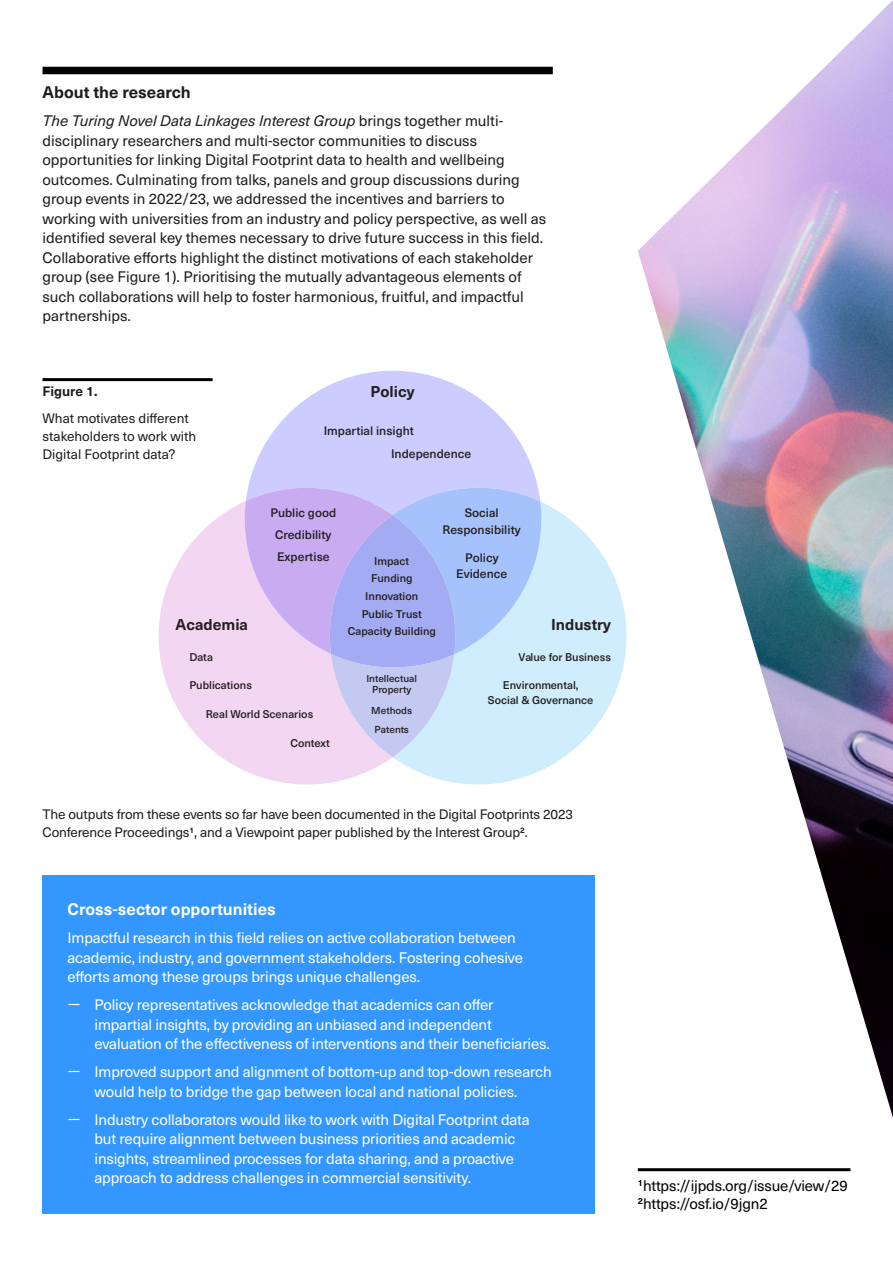
<style>
.page{position:relative;width:893px;height:1263px;background:#fff}
.page>*{position:absolute;margin:0;border:0;box-sizing:border-box;transform-origin:0 0}
.Body_10_14_Poppins{font:700 16.5px "Neue Haas Unica W1 G";color:#fff}
.Body_10_14_Poppins-2{font:700 16.5px "Neue Haas Unica W1 G";color:#1b1c1e}
.t1{font:700 15.45px "Neue Haas Unica W1 G";color:#241f21}
.Body_10_14_Poppins-3{font:15px/19.5px "Neue Haas Unica W1 G";letter-spacing:-.01em;color:#fff}
.Body_10_14_Poppins-4{font:15px/19.5px "Neue Haas Unica W1 G";color:#1b1c1e}
.t2{font:15px "Neue Haas Unica W1 G";letter-spacing:-.01em;color:#000}
.Body_10_14_Poppins-5{font:13.5px/18px "Neue Haas Unica W1 G";letter-spacing:-.01em;color:#1b1c1e}
.Body_10_14_Poppins-6{font:700 13.5px "Neue Haas Unica W1 G";color:#1b1c1e}
.t3{font:500 12.15px/22px "Neue Haas Unica W1 G";color:#241f21;text-align:center}
.t4{font:500 10.95px/17.7px "Neue Haas Unica W1 G";color:#241f21;text-align:center}
.t5{font:500 9.9px/10.9px "Neue Haas Unica W1 G";color:#241f21;text-align:center}
.s1{font-style:italic}
.s2{font-family:"Poppins"}
</style>
<div class="page">
<div style="left:43px;top:875px;width:552px;height:338px;background:#3397ff"></div>
<div style="left:43px;top:67px;width:510px;height:7px;background:#000"></div>
<img style="left:638px;top:0;width:255px;height:1118px">
<hr style="left:638px;top:1168px;width:212px;height:3px;background:#000">
<hr style="left:43px;top:378px;width:170px;height:3px;background:#000">
<svg style="left:159px;top:501px;width:234px;height:283px;fill:#f2d6f2"></svg>
<svg style="left:393px;top:502px;width:233px;height:282px;fill:#cfedfc"></svg>
<svg style="left:245px;top:371px;width:296px;height:386px;background:#caccf8"></svg>
<p class="Body_10_14_Poppins-2" style="left:43px;top:80px;width:150px">About the research</p>
<p class="Body_10_14_Poppins-4" style="left:43px;top:111px;width:505px"><span class="s1">The Turing Novel Data Linkages Interest Group</span> brings together multi&shy;disciplinary researchers and multi-sector communities to discuss opportunities for linking Digital Footprint data to health and wellbeing outcomes. Culminating from talks, panels and group discussions during group events in 2022/23, we addressed the incentives and barriers to working with universities from an industry and policy perspective, as well as identified several key themes necessary to drive future success in this field.<br>Collaborative efforts highlight the distinct motivations of each stakeholder group (see Figure 1). Prioritising the mutually advantageous elements of such collaborations will help to foster harmonious, fruitful, and impactful partnerships.</p>
<p class="Body_10_14_Poppins-6" style="left:43px;top:381px;width:57px">Figure 1.</p>
<p class="Body_10_14_Poppins-5" style="left:43px;top:408px;width:155px">What motivates different stakeholders to work with<br>Digital Footprint data?</p>
<p class="t1" style="left:371px;top:380px;width:45px">Policy</p>
<p class="t3" style="left:391px;top:418px;width:82px;line-height:23.2px;text-align:left;text-indent:-67px">Impartial insight<br>Independence</p>
<p class="t3" style="left:270px;top:501px;width:67px">Public good<br>Credibility<br>Expertise</p>
<p class="t3" style="left:443px;top:504px;width:80px;line-height:16.5px">Social<br>Responsibility</p>
<p class="t3" style="left:456px;top:548px;width:53px;line-height:16.5px">Policy<br>Evidence</p>
<p class="t4" style="left:348px;top:551px;width:90px">Impact<br>Funding<br>Innovation<br>Public Trust<br>Capacity Building</p>
<p class="t1" style="left:176px;top:612px;width:74px">Academia</p>
<p class="t1" style="left:551px;top:612px;width:61px">Industry</p>
<p class="t4" style="left:189px;top:647px;width:25px">Data</p>
<p class="t4" style="left:189px;top:676px;width:64px">Publications</p>
<p class="t4" style="left:206px;top:705px;width:109px">Real World Scenarios</p>
<p class="t4" style="left:290px;top:733px;width:41px">Context</p>
<p class="t5" style="left:366px;top:672px;width:52px">Intellectual<br>Property</p>
<p class="t5" style="left:371px;top:700px;width:42px;line-height:18.9px">Methods<br>Patents</p>
<p class="t4" style="left:518px;top:647px;width:94px">Value for Business</p>
<p class="t4" style="left:488px;top:678px;width:107px;line-height:14.4px">Environmental,<br>Social &amp; Governance</p>
<p class="Body_10_14_Poppins-5" style="left:43px;top:805px;width:532px">The outputs from these events so far have been documented in the Digital Footprints 2023<br>Conference Proceedings<sup>1</sup>, and a Viewpoint paper published by the Interest Group<sup>2</sup>.</p>
<p class="Body_10_14_Poppins" style="left:68px;top:896px;width:210px">Cross-sector opportunities</p>
<p class="Body_10_14_Poppins-3" style="left:68px;top:927px;width:457px">Impactful research in this field relies on active collaboration between academic, industry, and government stakeholders. Fostering cohesive efforts among these groups brings unique challenges.</p>
<p class="Body_10_14_Poppins-3" style="left:94px;top:994px;width:457px;text-indent:-27px"><span class="s2">—</span> Policy representatives acknowledge that academics can offer impartial insights, by providing an unbiased and independent evaluation of the effectiveness of interventions and their beneficiaries.</p>
<p class="Body_10_14_Poppins-3" style="left:68px;top:1061px;width:486px;text-align:center"><span class="s2">—</span> Improved support and alignment of bottom-up and top-down research would help to bridge the gap between local and national policies.</p>
<p class="Body_10_14_Poppins-3" style="left:94px;top:1109px;width:437px;text-indent:-27px"><span class="s2">—</span> Industry collaborators would like to work with Digital Footprint data but require alignment between business priorities and academic insights, streamlined processes for data sharing, and a proactive approach to address challenges in commercial sensitivity.</p>
<p class="t2" style="left:638px;top:1175px;width:211px"><sup>1</sup>https://ijpds.org/issue/view/29</p>
<p class="t2" style="left:638px;top:1193px;width:132px"><sup>2</sup>https://osf.io/9jgn2</p>
</div>
